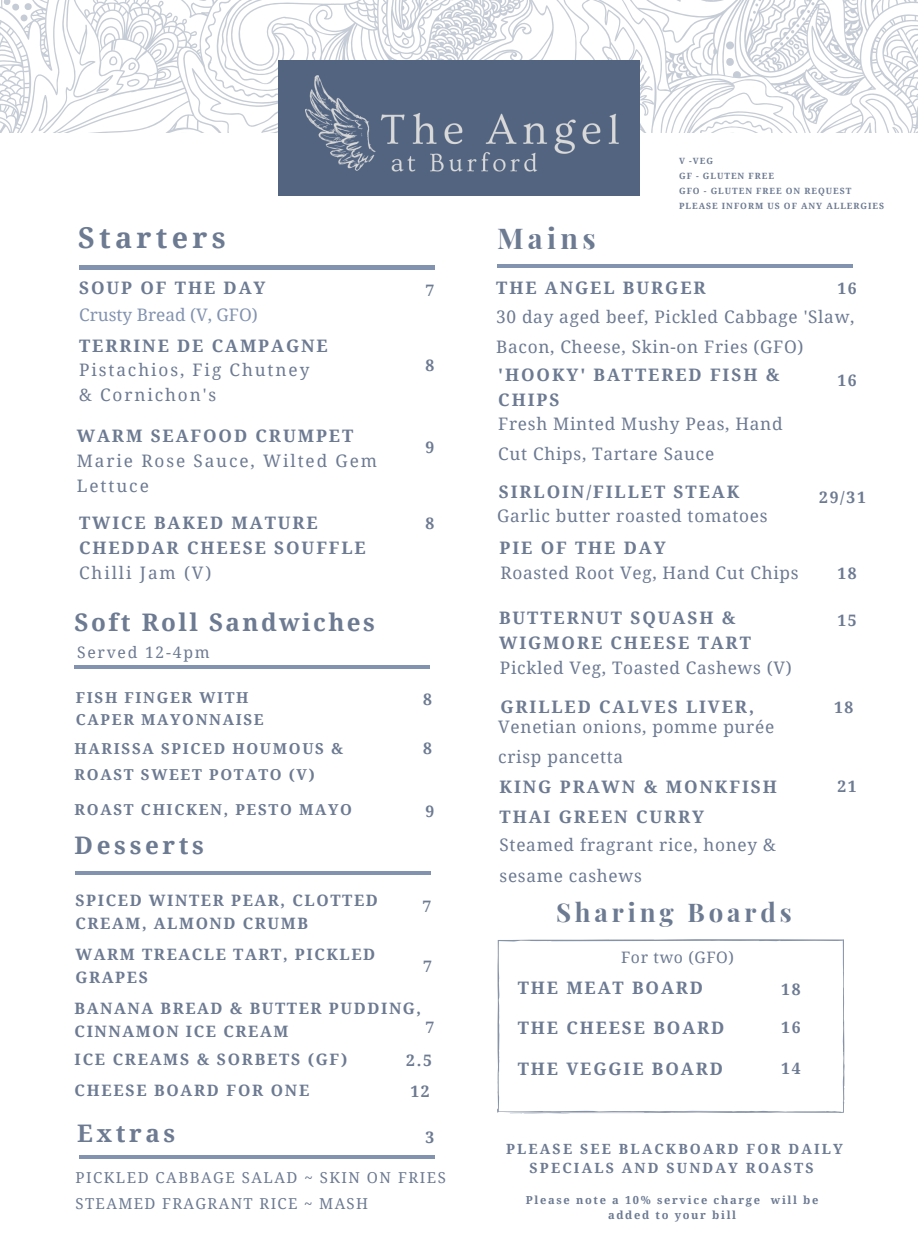
<style>
.page{position:relative;width:918px;height:1242px;background:#fff}
.page>*{position:absolute;margin:0;border:0;box-sizing:border-box;transform-origin:0 0}
.t1{font:700 28.65px "Noto Serif";letter-spacing:.15em;color:#6c7a92}
.t2{font:700 28.65px "Playfair Display";letter-spacing:.15em;color:#6c7a92}
.t3{font:700 25.8px "Playfair Display";letter-spacing:.15em;color:#6c7a92}
.t4{font:700 24.15px "Noto Serif";letter-spacing:.1em;color:#6c7a92}
.t5{font:700 24.15px "Noto Serif";letter-spacing:.15em;color:#6c7a92}
.t6{font:17.25px/30.3px "Noto Serif";letter-spacing:.04em;color:#6c7a92}
.t7{font:700 17.25px/24.8px "Noto Serif";letter-spacing:.11em;color:#6c7a92}
.t8{font:17.25px/24.8px "Noto Serif";letter-spacing:.11em;color:#6c7a92}
.t9{font:17.25px "Noto Serif";color:#8293b0}
.t10{font:700 15.75px/22.5px "Noto Serif";letter-spacing:.1em;color:#6c7a92}
.t11{font:15.75px "Noto Serif";letter-spacing:.11em;color:#6c7a92}
.t12{font:15.75px "Noto Serif";letter-spacing:.04em;color:#6c7a92}
.t13{font:700 15px/25.8px "Noto Serif";letter-spacing:.11em;color:#6c7a92}
.t14{font:15px "Noto Serif";letter-spacing:.1em;color:#6c7a92}
.t15{font:700 14.1px/19.2px "Noto Serif";letter-spacing:.15em;color:#6c7a92;text-align:center}
.t16{font:700 11.1px "Noto Serif";letter-spacing:.15em;color:#6c7a92}
.t17{font:700 8.55px "Noto Serif";letter-spacing:.11em;color:#6c7a92}
.s1{font-weight:700}
</style>
<div class="page">
<svg style="left:0;top:0;width:918px;height:133px"></svg>
<svg style="left:391px;top:0;width:131px;height:49px"></svg>
<hr style="left:79px;top:266px;width:356px;height:3px;background:#8293b0">
<hr style="left:497px;top:264px;width:355px;height:4px;background:#8293b0">
<img style="left:278px;top:61px;width:362px;height:135px">
<hr style="left:75px;top:665px;width:355px;height:4px;background:#8293b0">
<svg style="left:497px;top:939px;width:348px;height:175px"></svg>
<hr style="left:76px;top:871px;width:355px;height:3px;background:#8293b0">
<hr style="left:79px;top:1155px;width:356px;height:4px;background:#8293b0">
<p class="t1" style="left:78px;top:217px;width:149px">Starters</p>
<p class="t7" style="left:79px;top:275px;width:188px">SOUP OF THE DAY</p>
<p class="t9" style="left:79px;top:302px;width:180px">Crusty Bread (V, GFO)</p>
<p class="t8" style="left:79px;top:333px;width:250px"><span class="s1">TERRINE DE CAMPAGNE<br></span>Pistachios, Fig Chutney</p>
<p class="t8" style="left:79px;top:382px;width:139px">&amp; Cornichon's</p>
<p class="t7" style="left:77px;top:423px;width:278px">WARM SEAFOOD CRUMPET</p>
<p class="t8" style="left:77px;top:448px;width:302px">Marie Rose Sauce, Wilted Gem<br>Lettuce</p>
<p class="t7" style="left:79px;top:510px;width:288px">TWICE BAKED MATURE<br>CHEDDAR CHEESE SOUFFLE</p>
<p class="t8" style="left:79px;top:560px;width:134px">Chilli Jam (V)</p>
<p class="t4" style="left:75px;top:605px;width:302px">Soft Roll Sandwiches</p>
<p class="t11" style="left:77px;top:641px;width:134px">Served 12-4pm</p>
<p class="t13" style="left:76px;top:684px;width:174px">FISH FINGER WITH</p>
<p class="t13" style="left:76px;top:706px;width:189px">CAPER MAYONNAISE</p>
<p class="t10" style="left:425px;top:278px;width:10px">7</p>
<p class="t10" style="left:425px;top:353px;width:10px">8</p>
<p class="t10" style="left:425px;top:436px;width:10px">9</p>
<p class="t10" style="left:425px;top:511px;width:10px">8</p>
<p class="t10" style="left:423px;top:688px;width:10px">8</p>
<p class="t13" style="left:75px;top:736px;width:270px">HARISSA SPICED HOUMOUS &amp;<br>ROAST SWEET POTATO (V)</p>
<p class="t10" style="left:423px;top:736px;width:10px">8</p>
<p class="t13" style="left:75px;top:796px;width:279px">ROAST CHICKEN, PESTO MAYO</p>
<p class="t10" style="left:425px;top:800px;width:10px">9</p>
<p class="t5" style="left:75px;top:828px;width:131px">Desserts</p>
<p class="t10" style="left:76px;top:889px;width:304px">SPICED WINTER PEAR, CLOTTED<br>CREAM, ALMOND CRUMB</p>
<p class="t10" style="left:76px;top:943px;width:301px">WARM TREACLE TART, PICKLED<br>GRAPES</p>
<p class="t10" style="left:75px;top:997px;width:348px">BANANA BREAD &amp; BUTTER PUDDING,<br>CINNAMON ICE CREAM</p>
<p class="t10" style="left:75px;top:1047px;width:274px">ICE CREAMS &amp; SORBETS (GF)</p>
<p class="t10" style="left:423px;top:895px;width:10px">7</p>
<p class="t10" style="left:423px;top:955px;width:10px">7</p>
<p class="t10" style="left:425px;top:1016px;width:10px">7</p>
<p class="t10" style="left:406px;top:1048px;width:27px">2.5</p>
<p class="t10" style="left:75px;top:1079px;width:236px">CHEESE BOARD FOR ONE</p>
<p class="t10" style="left:410px;top:1080px;width:21px">12</p>
<p class="t4" style="left:77px;top:1116px;width:100px">Extras</p>
<p class="t14" style="left:76px;top:1167px;width:372px">PICKLED CABBAGE SALAD ~ SKIN ON FRIES</p>
<p class="t14" style="left:76px;top:1193px;width:294px">STEAMED FRAGRANT RICE ~ MASH</p>
<p class="t10" style="left:425px;top:1125px;width:10px">3</p>
<p class="t2" style="left:497px;top:218px;width:100px">Mains</p>
<p class="t17" style="left:679px;top:154px;width:35px">V -VEG</p>
<p class="t17" style="left:679px;top:170px;width:96px">GF - GLUTEN FREE</p>
<p class="t17" style="left:679px;top:185px;width:174px">GFO - GLUTEN FREE ON REQUEST</p>
<p class="t17" style="left:679px;top:200px;width:207px">PLEASE INFORM US OF ANY ALLERGIES</p>
<p class="t7" style="left:496px;top:275px;width:211px">THE ANGEL BURGER</p>
<p class="t10" style="left:837px;top:277px;width:21px">16</p>
<p class="t6" style="left:496px;top:301px;width:360px">30 day aged beef, Pickled Cabbage 'Slaw,<br>Bacon, Cheese, Skin-on Fries (GFO)</p>
<p class="t7" style="left:498px;top:362px;width:283px">'HOOKY' BATTERED FISH &amp;<br>CHIPS</p>
<p class="t10" style="left:837px;top:368px;width:21px">16</p>
<p class="t6" style="left:498px;top:408px;width:286px">Fresh Minted Mushy Peas, Hand<br>Cut Chips, Tartare Sauce</p>
<p class="t7" style="left:499px;top:479px;width:242px">SIRLOIN/FILLET STEAK</p>
<p class="t10" style="left:819px;top:485px;width:48px">29/31</p>
<p class="t6" style="left:497px;top:500px;width:272px">Garlic butter roasted tomatoes</p>
<p class="t7" style="left:500px;top:535px;width:168px">PIE OF THE DAY</p>
<p class="t6" style="left:500px;top:557px;width:300px">Roasted Root Veg, Hand Cut Chips</p>
<p class="t7" style="left:499px;top:605px;width:238px">BUTTERNUT SQUASH &amp;</p>
<p class="t7" style="left:499px;top:630px;width:253px">WIGMORE CHEESE TART</p>
<p class="t6" style="left:500px;top:652px;width:293px">Pickled Veg, Toasted Cashews (V)</p>
<p class="t10" style="left:837px;top:561px;width:21px">18</p>
<p class="t10" style="left:837px;top:608px;width:21px">15</p>
<p class="t7" style="left:500px;top:694px;width:255px">GRILLED CALVES LIVER,</p>
<p class="t10" style="left:834px;top:695px;width:21px">18</p>
<p class="t6" style="left:498px;top:711px;width:277px">Venetian onions, pomme purée</p>
<p class="t6" style="left:498px;top:741px;width:126px">crisp pancetta</p>
<p class="t7" style="left:500px;top:771px;width:279px;line-height:30.2px">KING PRAWN &amp; MONKFISH<br>THAI GREEN CURRY</p>
<p class="t10" style="left:837px;top:775px;width:21px">21</p>
<p class="t6" style="left:500px;top:829px;width:278px">Steamed fragrant rice, honey &amp; sesame cashews</p>
<p class="t3" style="left:556px;top:894px;width:237px">Sharing Boards</p>
<p class="t12" style="left:621px;top:946px;width:115px">For two (GFO)</p>
<p class="t7" style="left:518px;top:975px;width:187px">THE MEAT BOARD</p>
<p class="t10" style="left:781px;top:977px;width:21px">18</p>
<p class="t7" style="left:518px;top:1015px;width:208px">THE CHEESE BOARD</p>
<p class="t10" style="left:781px;top:1016px;width:21px">16</p>
<p class="t7" style="left:518px;top:1056px;width:207px">THE VEGGIE BOARD</p>
<p class="t10" style="left:781px;top:1057px;width:21px">14</p>
<p class="t15" style="left:506px;top:1139px;width:338px">PLEASE SEE BLACKBOARD FOR DAILY<br>SPECIALS AND SUNDAY ROASTS</p>
<p class="t16" style="left:526px;top:1193px;width:294px">Please note a 10% service charge will be</p>
<p class="t16" style="left:608px;top:1207px;width:130px">added to your bill</p>
</div>
